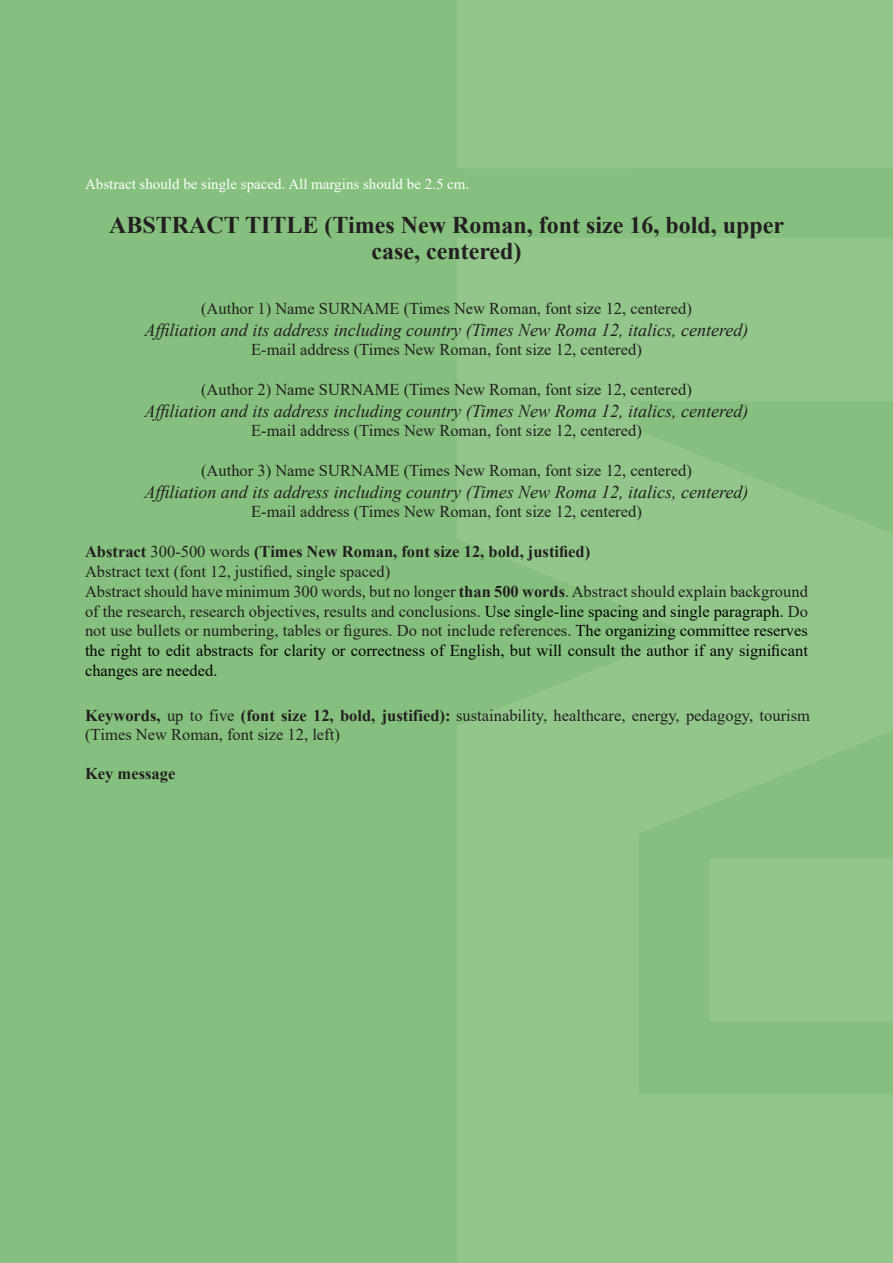
<style>
.page{position:relative;width:893px;height:1263px;background:#86c07f}
.page>*{position:absolute;margin:0;border:0;box-sizing:border-box;transform-origin:0 0}
.t1{font:700 24px/26px "Times New Roman";color:#231f20;text-align:center}
.t2{font:italic 18px "Times New Roman";color:#231f20}
.t3{font:16.5px/19.8px "Times New Roman";color:#231f20}
.t4{font:700 16.5px "Times New Roman";color:#231f20}
.t5{font:15px "Times New Roman";color:#fff}
.s1{font-weight:700}
.s2{color:#040503}
</style>
<div class="page">
<svg style="left:457px;top:0;width:436px;height:1263px;fill:#92c68b"></svg>
<p class="t5" style="left:85px;top:173px;width:386px">Abstract should be single spaced. All margins should be 2.5 cm.</p>
<h1 class="t1" style="left:109px;top:211px;width:676px">ABSTRACT TITLE (Times New Roman, font size 16, bold, upper case, centered)</h1>
<p class="t3" style="left:201px;top:298px;width:492px">(Author 1) Name SURNAME (Times New Roman, font size 12, centered)</p>
<p class="t2" style="left:144px;top:317px;width:606px">Affiliation and its address including country (Times New Roma 12, italics, centered)</p>
<p class="t3" style="left:251px;top:339px;width:392px">E-mail address (Times New Roman, font size 12, centered)</p>
<p class="t3" style="left:201px;top:379px;width:492px">(Author 2) Name SURNAME (Times New Roman, font size 12, centered)</p>
<p class="t2" style="left:144px;top:398px;width:606px">Affiliation and its address including country (Times New Roma 12, italics, centered)</p>
<p class="t3" style="left:251px;top:420px;width:392px">E-mail address (Times New Roman, font size 12, centered)</p>
<p class="t3" style="left:201px;top:460px;width:492px">(Author 3) Name SURNAME (Times New Roman, font size 12, centered)</p>
<p class="t2" style="left:144px;top:479px;width:606px">Affiliation and its address including country (Times New Roma 12, italics, centered)</p>
<p class="t3" style="left:251px;top:501px;width:392px">E-mail address (Times New Roman, font size 12, centered)</p>
<p class="t3" style="left:85px;top:541px;width:724px"><span class="s1">Abstract</span> 300-500 words <span class="s1">(Times New Roman, font size 12, bold, justified)<br></span>Abstract text (font 12, justified, single spaced)<br>Abstract should have minimum 300 words, but no longer <span class="s1">than 500 words</span>. Abstract should explain background of the research, research objectives, results and conclusions. <span class="s2">Use single-line spacing and single paragraph.</span> Do not use bullets or numbering, tables or figures. Do not include references. <span class="s2">The organizing committee reserves the right to edit abstracts for clarity or correctness of English, but will consult the author if any significant changes are needed.</span></p>
<p class="t3" style="left:85px;top:705px;width:726px;line-height:19.2px"><span class="s1">Keywords,</span> up to five <span class="s1">(font size 12, bold, justified):</span> sustainability, healthcare, energy, pedagogy, tourism (Times New Roman, font size 12, left)</p>
<p class="t4" style="left:85px;top:762px;width:92px">Key message</p>
</div>
